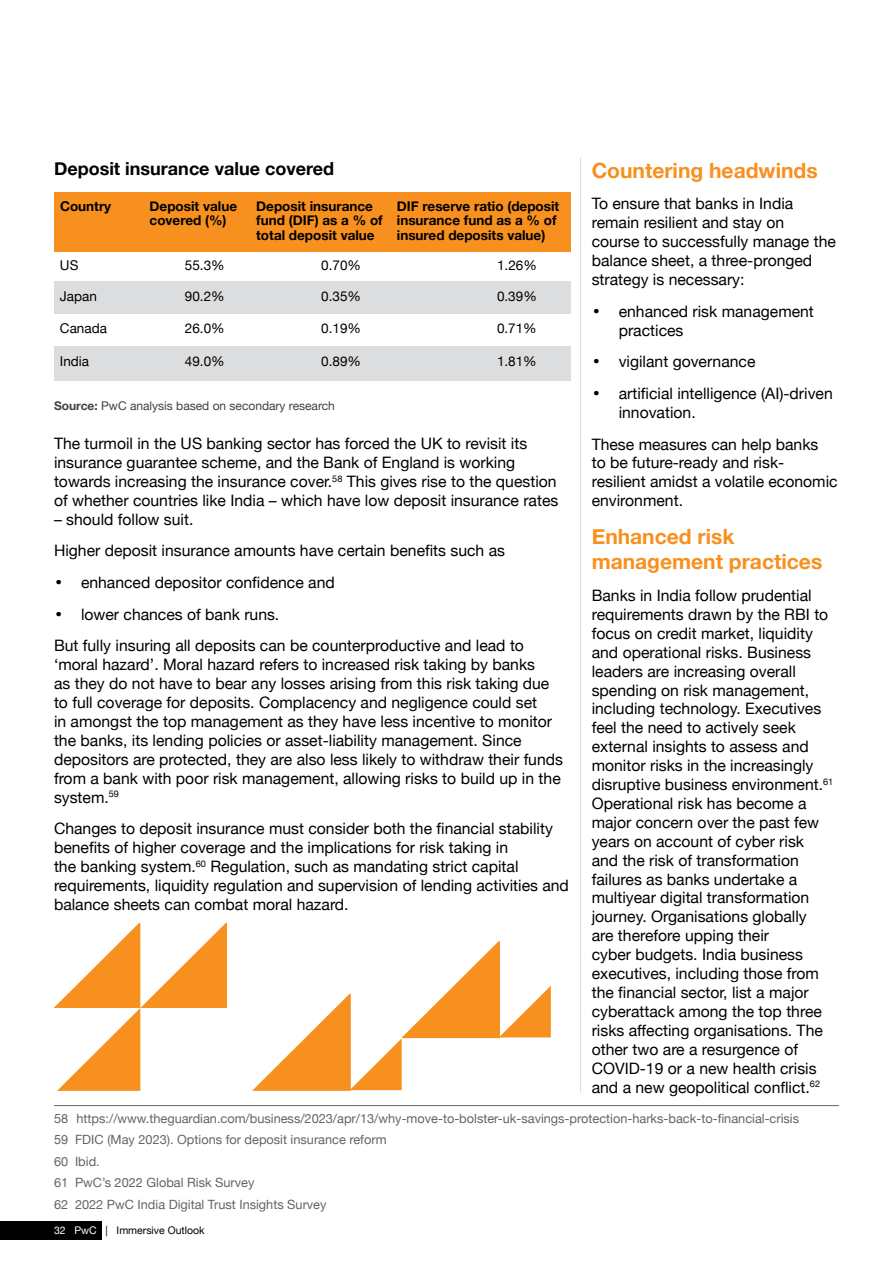
<style>
.page{position:relative;width:893px;height:1263px;background:#fff}
.page>*{position:absolute;margin:0;border:0;box-sizing:border-box;transform-origin:0 0}
.t1{font:700 21px/25.2px "Helvetica Neue";color:#f7901e}
.t2{font:700 18px "Helvetica Neue";color:#000}
.t3{font:15.75px/18.9px "Helvetica Neue";color:#000}
.t4{font:700 13.5px/14.2px "Helvetica Neue";color:#000}
.t5{font:13.5px "Helvetica Neue";color:#000}
.t6{font:12.75px/21.5px "Helvetica Neue";color:#636466}
.t7{font:12px "Helvetica Neue";color:#414042}
.t8{font:10.5px "Helvetica Neue";color:#000}
.s1{font-family:"ITC Charter Com"}
.s2{color:#fff}
.s3{font-weight:700}
</style>
<div class="page">
<hr style="left:54px;top:1105px;width:785px;height:1px;background:#636466">
<hr style="left:580px;top:157px;width:1px;height:935px;background:#dcddde">
<div style="left:391px;top:347px;width:180px;height:34px;background:#dcddde"></div>
<div style="left:250px;top:347px;width:141px;height:34px;background:#dcddde"></div>
<div style="left:144px;top:347px;width:106px;height:34px;background:#dcddde"></div>
<div style="left:54px;top:347px;width:90px;height:34px;background:#dcddde"></div>
<div style="left:391px;top:282px;width:180px;height:32px;background:#dcddde"></div>
<div style="left:250px;top:282px;width:141px;height:32px;background:#dcddde"></div>
<div style="left:144px;top:282px;width:106px;height:32px;background:#dcddde"></div>
<div style="left:54px;top:282px;width:90px;height:32px;background:#dcddde"></div>
<div style="left:391px;top:192px;width:180px;height:59px;background:#f7901e"></div>
<div style="left:250px;top:192px;width:141px;height:59px;background:#f7901e"></div>
<div style="left:144px;top:192px;width:106px;height:59px;background:#f7901e"></div>
<div style="left:54px;top:192px;width:90px;height:59px;background:#f7901e"></div>
<svg style="left:54px;top:923px;width:173px;height:168px"></svg>
<svg style="left:253px;top:941px;width:298px;height:150px"></svg>
<div style="left:0;top:1221px;width:101px;height:18px;background:#000"></div>
<p class="t2" style="left:54px;top:154px;width:282px">Deposit insurance value covered</p>
<p class="t4" style="left:60px;top:199px;width:53px">Country</p>
<h1 class="t1" style="left:592px;top:158px;width:227px">Countering headwinds</h1>
<p class="t3" style="left:592px;top:195px;width:246px">To ensure that banks in India remain resilient and stay on course to successfully manage the balance sheet, a three-pronged strategy is necessary:</p>
<p class="t3" style="left:619px;top:303px;width:197px;text-indent:-27px"><span class="s1">•</span> enhanced risk management practices</p>
<p class="t3" style="left:592px;top:353px;width:165px"><span class="s1">•</span> vigilant governance</p>
<p class="t3" style="left:619px;top:385px;width:216px;text-indent:-27px"><span class="s1">•</span> artificial intelligence (AI)-driven innovation.</p>
<p class="t3" style="left:592px;top:435px;width:247px">These measures can help banks<br>to be future-ready and risk&shy;resilient amidst a volatile economic environment.</p>
<h1 class="t1" style="left:592px;top:525px;width:232px">Enhanced risk management practices</h1>
<p class="t3" style="left:592px;top:587px;width:243px">Banks in India follow prudential requirements drawn by the RBI to focus on credit market, liquidity and operational risks. Business leaders are increasing overall spending on risk management, including technology. Executives feel the need to actively seek external insights to assess and monitor risks in the increasingly disruptive business environment.<sup>61<br></sup>Operational risk has become a major concern over the past few years on account of cyber risk and the risk of transformation failures as banks undertake a multiyear digital transformation journey. Organisations globally<br>are therefore upping their<br>cyber budgets. India business executives, including those from the financial sector, list a major cyberattack among the top three risks affecting organisations. The other two are a resurgence of<br>COVID-19 or a new health crisis and a new geopolitical conflict.<sup>62</sup></p>
<p class="t6" style="left:54px;top:1108px;width:747px">58 https://www.theguardian.com/business/2023/apr/13/why-move-to-bolster-uk-savings-protection-harks-back-to-financial-crisis 59 FDIC (May 2023). Options for deposit insurance reform<br>60 Ibid.<br>61 PwC’s 2022 Global Risk Survey<br>62 2022 PwC India Digital Trust Insights Survey</p>
<p class="t8" style="left:54px;top:1223px;width:152px"><span class="s2">32 PwC</span> | Immersive Outlook</p>
<p class="t4" style="left:397px;top:199px;width:164px">DIF reserve ratio (deposit insurance fund as a % of insured deposits value)</p>
<p class="t5" style="left:497px;top:255px;width:41px">1.26%</p>
<p class="t4" style="left:150px;top:199px;width:89px">Deposit value covered (%)</p>
<p class="t5" style="left:185px;top:255px;width:41px">55.3%</p>
<p class="t4" style="left:256px;top:199px;width:128px">Deposit insurance fund (DIF) as a % of total deposit value</p>
<p class="t5" style="left:321px;top:255px;width:41px">0.70%</p>
<p class="t5" style="left:60px;top:255px;width:20px">US</p>
<p class="t5" style="left:185px;top:286px;width:41px">90.2%</p>
<p class="t5" style="left:185px;top:319px;width:41px">26.0%</p>
<p class="t5" style="left:321px;top:286px;width:41px">0.35%</p>
<p class="t5" style="left:321px;top:319px;width:41px">0.19%</p>
<p class="t5" style="left:497px;top:286px;width:41px">0.39%</p>
<p class="t5" style="left:497px;top:319px;width:41px">0.71%</p>
<p class="t5" style="left:60px;top:286px;width:39px">Japan</p>
<p class="t5" style="left:60px;top:319px;width:49px">Canada</p>
<p class="t5" style="left:60px;top:351px;width:31px">India</p>
<p class="t5" style="left:185px;top:351px;width:41px">49.0%</p>
<p class="t5" style="left:321px;top:351px;width:41px">0.89%</p>
<p class="t5" style="left:497px;top:351px;width:41px">1.81%</p>
<p class="t7" style="left:54px;top:397px;width:282px"><span class="s3">Source:</span> PwC analysis based on secondary research</p>
<p class="t3" style="left:54px;top:435px;width:506px">The turmoil in the US banking sector has forced the UK to revisit its insurance guarantee scheme, and the Bank of England is working towards increasing the insurance cover.<sup>58</sup> This gives rise to the question of whether countries like India – which have low deposit insurance rates</p>
<p class="t3" style="left:54px;top:504px;width:453px;line-height:31.7px">– should follow suit.<br>Higher deposit insurance amounts have certain benefits such as</p>
<p class="t3" style="left:54px;top:574px;width:282px"><span class="s1">•</span> enhanced depositor confidence and</p>
<p class="t3" style="left:54px;top:599px;width:471px;line-height:31.7px"><span class="s1">•</span> lower chances of bank runs.<br>But fully insuring all deposits can be counterproductive and lead to</p>
<p class="t3" style="left:54px;top:656px;width:511px">‘moral hazard’. Moral hazard refers to increased risk taking by banks<br>as they do not have to bear any losses arising from this risk taking due to full coverage for deposits. Complacency and negligence could set<br>in amongst the top management as they have less incentive to monitor the banks, its lending policies or asset-liability management. Since depositors are protected, they are also less likely to withdraw their funds from a bank with poor risk management, allowing risks to build up in the system.<sup>59</sup></p>
<p class="t3" style="left:54px;top:820px;width:516px">Changes to deposit insurance must consider both the financial stability benefits of higher coverage and the implications for risk taking in<br>the banking system.<sup>60</sup> Regulation, such as mandating strict capital requirements, liquidity regulation and supervision of lending activities and balance sheets can combat moral hazard.</p>
</div>
